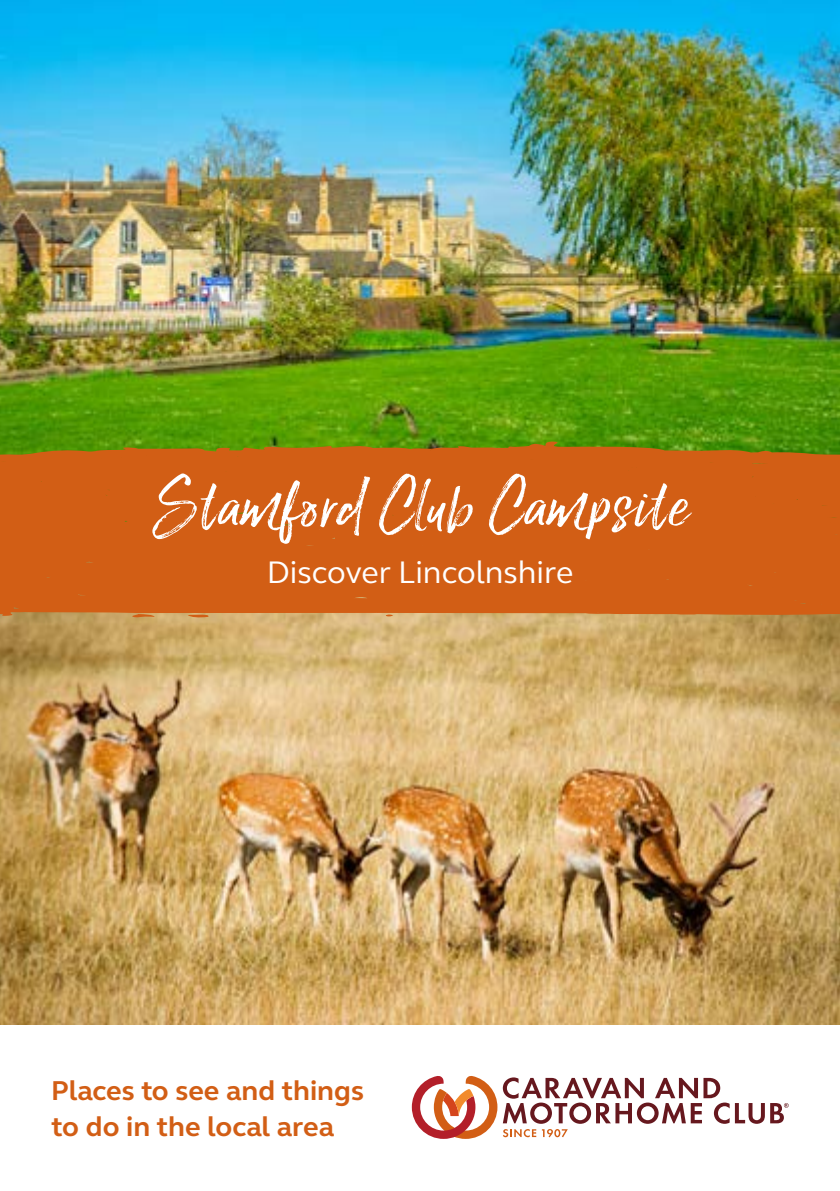
<style>
.page{position:relative;width:840px;height:1191px;background:#fff}
.page>*{position:absolute;margin:0;border:0;box-sizing:border-box;transform-origin:0 0}
.t1{font:76px "Lucky Fellas Win";letter-spacing:.025em;color:#fff}
.t2{font:32px "FS Elliot";color:#fff}
.t3{font:700 28px/36px "FS Elliot";color:#d25e15}
</style>
<div class="page">
<img style="left:0;top:0;width:839px;height:1024px">
<svg style="left:187px;top:616px;width:23px;height:2px"></svg>
<svg style="left:130px;top:616px;width:25px;height:2px"></svg>
<div style="left:0;top:441px;width:839px;height:175px;background:#d25e15"></div>
<svg style="left:411px;top:1076px;width:377px;height:62px"></svg>
<h1 class="t1" style="left:152px;top:457px;width:536px">Stamford Club Campsite</h1>
<p class="t2" style="left:266px;top:550px;width:308px">Discover Lincolnshire</p>
<p class="t3" style="left:51px;top:1072px;width:314px">Places to see and things to do in the local area</p>
</div>
